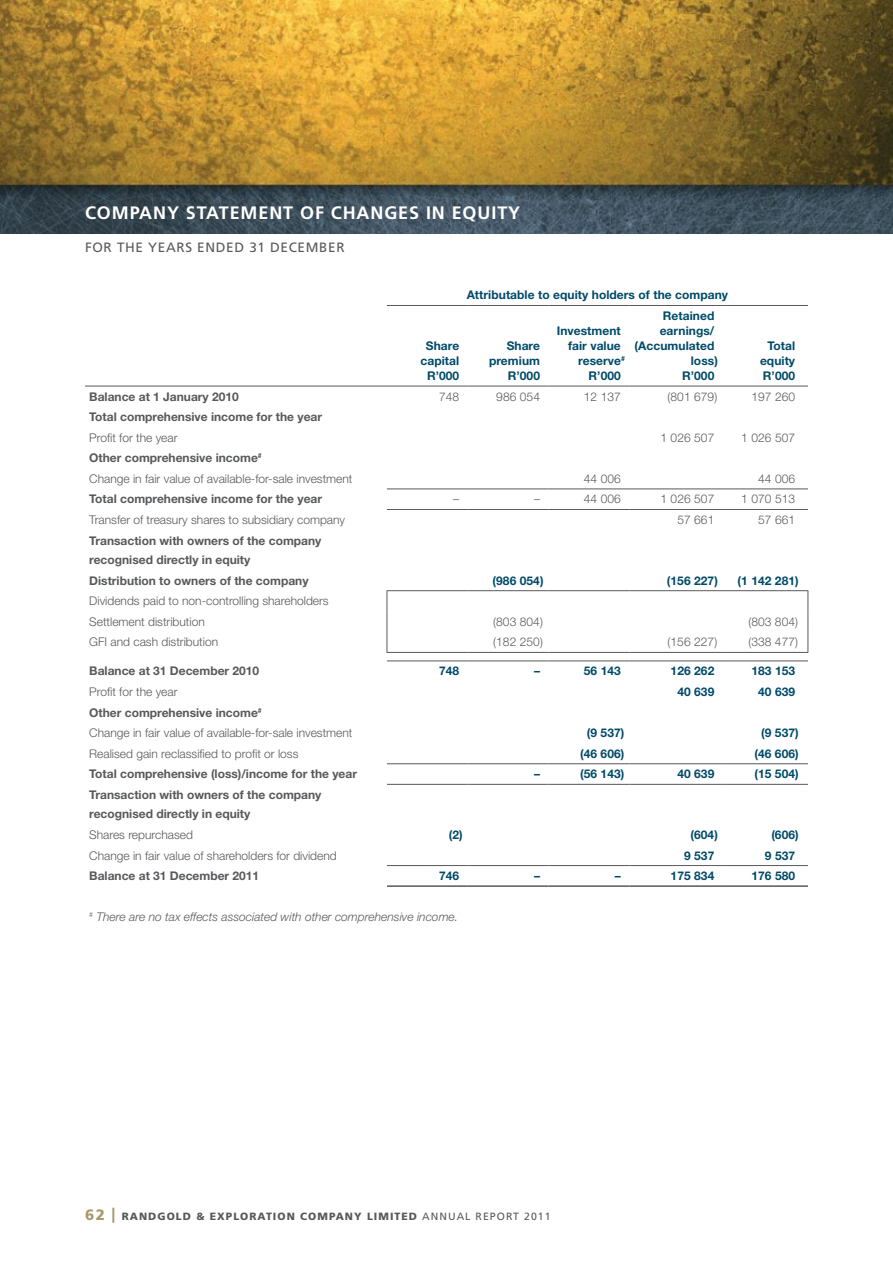
<style>
.page{position:relative;width:893px;height:1263px;background:#fff}
.page>*{position:absolute;margin:0;border:0;box-sizing:border-box;transform-origin:0 0}
.t1{font:700 18px "Frutiger LT Std";letter-spacing:.05em;color:#fff}
.t2{font:13.5px "Frutiger LT Std";letter-spacing:.05em;color:#58595b}
.t3{font:300 12px/20.5px "Helvetica Neue LT Std";color:#58595b}
.t4{font:700 12px/20.1px "Helvetica Neue LT Std";color:#58595b}
.t5{font:700 12px/15px "Helvetica Neue LT Std";letter-spacing:.005em;color:#004a69;text-align:right}
.t6{font:italic 300 12px "Helvetica Neue LT Std";color:#58595b}
.t7{font:900 10.5px "Frutiger LT Std";letter-spacing:.1em;color:#58595b}
.s1{font-weight:700}
.s2{font-size:15px;color:#a8996e}
.s3{font-weight:400}
</style>
<div class="page">
<img style="left:0;top:0;width:893px;height:234px">
<hr style="left:85px;top:386px;width:302px;height:1px;background:#58595b">
<hr style="left:387px;top:386px;width:81px;height:1px;background:#58595b">
<hr style="left:468px;top:386px;width:81px;height:1px;background:#58595b">
<hr style="left:549px;top:386px;width:80px;height:1px;background:#58595b">
<hr style="left:629px;top:386px;width:94px;height:1px;background:#58595b">
<hr style="left:723px;top:386px;width:85px;height:1px;background:#58595b">
<hr style="left:387px;top:488px;width:81px;height:1px;background:#58595b">
<hr style="left:387px;top:763px;width:81px;height:1px;background:#58595b">
<hr style="left:468px;top:488px;width:81px;height:1px;background:#58595b">
<hr style="left:549px;top:488px;width:80px;height:1px;background:#58595b">
<hr style="left:629px;top:488px;width:94px;height:1px;background:#58595b">
<hr style="left:723px;top:488px;width:85px;height:1px;background:#58595b">
<hr style="left:468px;top:763px;width:81px;height:1px;background:#58595b">
<hr style="left:549px;top:763px;width:80px;height:1px;background:#58595b">
<hr style="left:629px;top:763px;width:94px;height:1px;background:#58595b">
<hr style="left:723px;top:763px;width:85px;height:1px;background:#58595b">
<hr style="left:387px;top:865px;width:81px;height:1px;background:#58595b">
<hr style="left:468px;top:865px;width:81px;height:1px;background:#58595b">
<hr style="left:549px;top:865px;width:80px;height:1px;background:#58595b">
<hr style="left:629px;top:865px;width:94px;height:1px;background:#58595b">
<hr style="left:723px;top:865px;width:85px;height:1px;background:#58595b">
<hr style="left:387px;top:885px;width:81px;height:2px;background:#58595b">
<hr style="left:468px;top:885px;width:81px;height:2px;background:#58595b">
<hr style="left:549px;top:885px;width:80px;height:2px;background:#58595b">
<hr style="left:629px;top:885px;width:94px;height:2px;background:#58595b">
<hr style="left:723px;top:885px;width:85px;height:2px;background:#58595b">
<hr style="left:387px;top:305px;width:81px;height:1px;background:#58595b">
<hr style="left:468px;top:305px;width:81px;height:1px;background:#58595b">
<hr style="left:549px;top:305px;width:80px;height:1px;background:#58595b">
<hr style="left:629px;top:305px;width:94px;height:1px;background:#58595b">
<hr style="left:723px;top:305px;width:85px;height:1px;background:#58595b">
<hr style="left:387px;top:784px;width:81px;height:1px;background:#58595b">
<hr style="left:468px;top:784px;width:81px;height:1px;background:#58595b">
<hr style="left:549px;top:784px;width:80px;height:1px;background:#58595b">
<hr style="left:629px;top:784px;width:94px;height:1px;background:#58595b">
<hr style="left:723px;top:784px;width:85px;height:1px;background:#58595b">
<hr style="left:387px;top:509px;width:81px;height:1px;background:#58595b">
<hr style="left:468px;top:509px;width:81px;height:1px;background:#58595b">
<hr style="left:549px;top:509px;width:80px;height:1px;background:#58595b">
<hr style="left:629px;top:509px;width:94px;height:1px;background:#58595b">
<hr style="left:723px;top:509px;width:85px;height:1px;background:#58595b">
<hr style="left:387px;top:660px;width:81px;height:1px;background:#58595b">
<hr style="left:468px;top:660px;width:81px;height:1px;background:#58595b">
<hr style="left:549px;top:660px;width:80px;height:1px;background:#58595b">
<hr style="left:629px;top:660px;width:94px;height:1px;background:#58595b">
<hr style="left:723px;top:660px;width:85px;height:1px;background:#58595b">
<svg style="left:387px;top:591px;width:1px;height:61px"></svg>
<svg style="left:807px;top:591px;width:1px;height:61px"></svg>
<hr style="left:387px;top:652px;width:81px;height:1px;background:#58595b">
<hr style="left:468px;top:652px;width:81px;height:1px;background:#58595b">
<hr style="left:549px;top:652px;width:80px;height:1px;background:#58595b">
<hr style="left:629px;top:652px;width:94px;height:1px;background:#58595b">
<hr style="left:723px;top:652px;width:85px;height:1px;background:#58595b">
<hr style="left:387px;top:590px;width:81px;height:1px;background:#58595b">
<hr style="left:468px;top:590px;width:81px;height:1px;background:#58595b">
<hr style="left:549px;top:590px;width:80px;height:1px;background:#58595b">
<hr style="left:629px;top:590px;width:94px;height:1px;background:#58595b">
<hr style="left:723px;top:590px;width:85px;height:1px;background:#58595b">
<h1 class="t1" style="left:85px;top:202px;width:437px">COMPANY STATEMENT OF CHANGES IN EQUITY</h1>
<p class="t2" style="left:85px;top:239px;width:260px">FOR THE YEARS ENDED 31 DECEMBER</p>
<p class="t5" style="left:467px;top:287px;width:263px">Attributable to equity holders of the company</p>
<p class="t5" style="left:420px;top:338px;width:40px;text-align:center">Share capital<br>R’000</p>
<p class="t5" style="left:489px;top:338px;width:52px">Share premium<br>R’000</p>
<p class="t5" style="left:557px;top:323px;width:66px">Investment</p>
<p class="t5" style="left:568px;top:338px;width:54px">fair value</p>
<p class="t5" style="left:578px;top:353px;width:48px">reserve<sup>#</sup></p>
<p class="t5" style="left:589px;top:368px;width:34px">R’000</p>
<p class="t5" style="left:635px;top:308px;width:85px">Retained earnings/ (Accumulated loss)<br>R’000</p>
<p class="t5" style="left:760px;top:338px;width:37px;text-align:justify;text-indent:7px">Total equity R’000</p>
<p class="t4" style="left:89px;top:386px;width:151px">Balance at 1 January 2010</p>
<p class="t3" style="left:439px;top:386px;width:22px">748</p>
<p class="t3" style="left:496px;top:386px;width:45px">986 054</p>
<p class="t3" style="left:584px;top:386px;width:38px">12 137</p>
<p class="t3" style="left:668px;top:386px;width:51px">(801 679)</p>
<p class="t3" style="left:751px;top:386px;width:45px">197 260</p>
<p class="t4" style="left:89px;top:407px;width:234px">Total comprehensive income for the year</p>
<p class="t3" style="left:89px;top:427px;width:90px">Profit for the year</p>
<p class="t3" style="left:660px;top:427px;width:55px">1 026 507</p>
<p class="t3" style="left:741px;top:427px;width:55px">1 026 507</p>
<p class="t3" style="left:89px;top:447px;width:265px"><span class="s1">Other comprehensive income</span><sup>#<br></sup>Change in fair value of available-for-sale investment</p>
<p class="t3" style="left:584px;top:468px;width:38px">44 006</p>
<p class="t3" style="left:758px;top:468px;width:38px">44 006</p>
<p class="t4" style="left:89px;top:489px;width:234px">Total comprehensive income for the year</p>
<p class="t3" style="left:453px;top:489px;width:7px">–</p>
<p class="t3" style="left:534px;top:489px;width:7px">–</p>
<p class="t3" style="left:584px;top:489px;width:38px">44 006</p>
<p class="t3" style="left:660px;top:489px;width:55px">1 026 507</p>
<p class="t3" style="left:741px;top:489px;width:55px">1 070 513</p>
<p class="t3" style="left:89px;top:509px;width:257px">Transfer of treasury shares to subsidiary company</p>
<p class="t3" style="left:677px;top:509px;width:38px">57 661</p>
<p class="t3" style="left:758px;top:509px;width:38px">57 661</p>
<p class="t4" style="left:89px;top:530px;width:234px">Transaction with owners of the company recognised directly in equity<br>Distribution to owners of the company</p>
<p class="t5" style="left:493px;top:573px;width:52px">(986 054)</p>
<p class="t5" style="left:667px;top:573px;width:52px">(156 227)</p>
<p class="t5" style="left:738px;top:573px;width:63px">(1 142 281)</p>
<p class="t3" style="left:89px;top:590px;width:241px">Dividends paid to non-controlling shareholders<br>Settlement distribution</p>
<p class="t3" style="left:493px;top:611px;width:51px">(803 804)</p>
<p class="t3" style="left:748px;top:611px;width:51px">(803 804)</p>
<p class="t3" style="left:89px;top:632px;width:130px">GFI and cash distribution</p>
<p class="t3" style="left:493px;top:632px;width:51px">(182 250)</p>
<p class="t3" style="left:668px;top:632px;width:51px">(156 227)</p>
<p class="t3" style="left:748px;top:632px;width:51px">(338 477)</p>
<p class="t4" style="left:89px;top:661px;width:172px">Balance at 31 December 2010</p>
<p class="t5" style="left:439px;top:663px;width:22px">748</p>
<p class="t5" style="left:534px;top:663px;width:7px">–</p>
<p class="t5" style="left:584px;top:663px;width:38px">56 143</p>
<p class="t5" style="left:671px;top:663px;width:45px">126 262</p>
<p class="t5" style="left:751px;top:663px;width:45px">183 153</p>
<p class="t3" style="left:89px;top:681px;width:90px">Profit for the year</p>
<p class="t5" style="left:677px;top:684px;width:38px">40 639</p>
<p class="t5" style="left:758px;top:684px;width:38px">40 639</p>
<p class="t3" style="left:89px;top:702px;width:265px"><span class="s1">Other comprehensive income</span><sup>#<br></sup>Change in fair value of available-for-sale investment</p>
<p class="t5" style="left:587px;top:725px;width:39px">(9 537)</p>
<p class="t5" style="left:761px;top:725px;width:39px">(9 537)</p>
<p class="t3" style="left:89px;top:743px;width:211px">Realised gain reclassified to profit or loss</p>
<p class="t5" style="left:580px;top:746px;width:46px">(46 606)</p>
<p class="t5" style="left:754px;top:746px;width:46px">(46 606)</p>
<p class="t4" style="left:89px;top:764px;width:269px">Total comprehensive (loss)/income for the year</p>
<p class="t5" style="left:534px;top:766px;width:7px">–</p>
<p class="t5" style="left:580px;top:766px;width:46px">(56 143)</p>
<p class="t5" style="left:677px;top:766px;width:38px">40 639</p>
<p class="t5" style="left:754px;top:766px;width:46px">(15 504)</p>
<p class="t4" style="left:89px;top:785px;width:234px;line-height:19.5px">Transaction with owners of the company recognised directly in equity</p>
<p class="t3" style="left:89px;top:824px;width:105px">Shares repurchased</p>
<p class="t5" style="left:449px;top:827px;width:15px">(2)</p>
<p class="t5" style="left:691px;top:827px;width:29px">(604)</p>
<p class="t5" style="left:771px;top:827px;width:29px">(606)</p>
<p class="t3" style="left:89px;top:845px;width:249px">Change in fair value of shareholders for dividend</p>
<p class="t5" style="left:684px;top:847px;width:32px">9 537</p>
<p class="t5" style="left:765px;top:847px;width:32px">9 537</p>
<p class="t4" style="left:89px;top:865px;width:172px">Balance at 31 December 2011</p>
<p class="t5" style="left:439px;top:868px;width:22px">746</p>
<p class="t5" style="left:534px;top:868px;width:7px">–</p>
<p class="t5" style="left:615px;top:868px;width:7px">–</p>
<p class="t5" style="left:671px;top:868px;width:45px">175 834</p>
<p class="t5" style="left:751px;top:868px;width:45px">176 580</p>
<p class="t6" style="left:89px;top:910px;width:370px"><sup>#</sup> There are no tax effects associated with other comprehensive income.</p>
<p class="t7" style="left:85px;top:1210px;width:467px"><span class="s2">62 |</span> RANDGOLD &amp; EXPLORATION COMPANY LIMITED <span class="s3">ANNUAL REPORT 2011</span></p>
</div>
